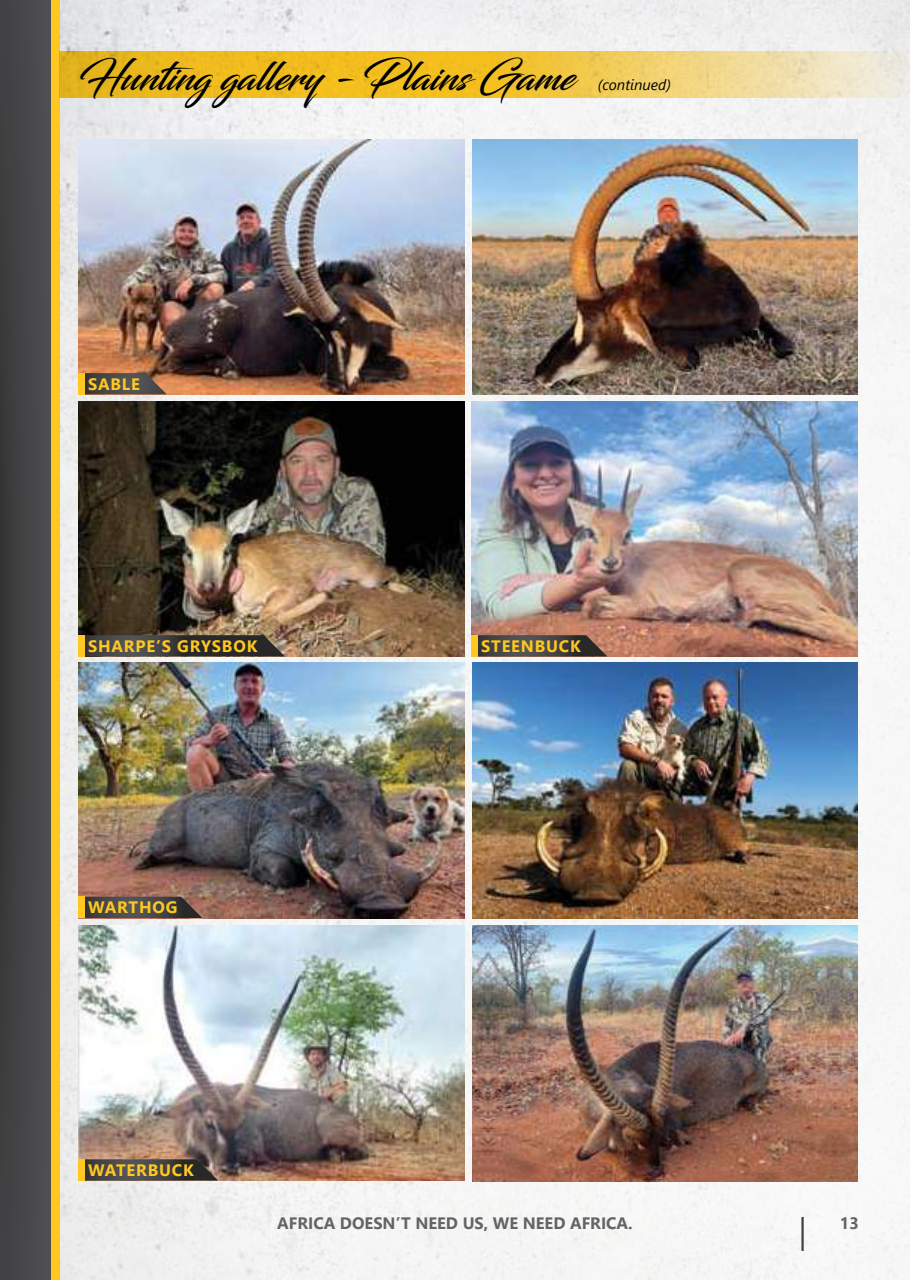
<style>
.page{position:relative;width:910px;height:1280px;background:#fff}
.page>*{position:absolute;margin:0;border:0;box-sizing:border-box;transform-origin:0 0}
.t1{font:39px "Blacksword";color:#000}
.t2{font:700 16.5px "Segoe UI";letter-spacing:.05em;color:#ffc820}
.t3{font:700 16.5px "Segoe UI";color:#636466}
.t4{font:italic 15px "Segoe UI";color:#000}
</style>
<div class="page">
<img style="left:60px;top:0;width:850px;height:1280px">
<div style="left:0;top:0;width:51px;height:1280px;background:linear-gradient(to right,#3a393b,#4f5052)"></div>
<div style="left:51px;top:0;width:9px;height:1280px;background:#ffc820"></div>
<hr style="left:801px;top:1217px;width:3px;height:34px;background:#414042">
<svg style="left:60px;top:51px;width:850px;height:47px;background:#efc850"></svg>
<img style="left:490px;top:926px;width:343px;height:255px">
<img style="left:472px;top:926px;width:18px;height:255px">
<img style="left:833px;top:926px;width:25px;height:255px">
<img style="left:79px;top:401px;width:386px;height:255px">
<img style="left:472px;top:401px;width:386px;height:255px">
<svg style="left:85px;top:635px;width:200px;height:21px;background:#3d3c3c"></svg>
<svg style="left:478px;top:635px;width:129px;height:21px;background:#4c4645"></svg>
<div style="left:79px;top:635px;width:6px;height:21px;background:#ffc820"></div>
<div style="left:472px;top:635px;width:6px;height:21px;background:#ffc820"></div>
<img style="left:79px;top:663px;width:386px;height:255px">
<img style="left:472px;top:663px;width:386px;height:255px">
<svg style="left:85px;top:897px;width:117px;height:21px;background:#4b4647"></svg>
<div style="left:79px;top:897px;width:6px;height:21px;background:#ffc820"></div>
<img style="left:79px;top:925px;width:385px;height:255px">
<svg style="left:85px;top:1159px;width:133px;height:21px;background:#474445"></svg>
<div style="left:79px;top:1159px;width:6px;height:21px;background:#ffc820"></div>
<img style="left:79px;top:139px;width:386px;height:255px">
<img style="left:472px;top:139px;width:386px;height:255px">
<svg style="left:85px;top:373px;width:82px;height:21px;background:#59504b"></svg>
<div style="left:79px;top:373px;width:6px;height:21px;background:#ffc820"></div>
<h1 class="t1" style="left:79px;top:53px;width:498px">Hunting gallery - Plains Game</h1>
<p class="t4" style="left:598px;top:70px;width:74px">(continued)</p>
<p class="t2" style="left:88px;top:368px;width:53px">SABLE</p>
<p class="t2" style="left:88px;top:630px;width:171px">SHARPE’S GRYSBOK</p>
<p class="t2" style="left:481px;top:630px;width:101px">STEENBUCK</p>
<p class="t2" style="left:88px;top:892px;width:91px">WARTHOG</p>
<p class="t2" style="left:88px;top:1154px;width:107px">WATERBUCK</p>
<p class="t3" style="left:277px;top:1207px;width:357px">AFRICA DOESN’T NEED US, WE NEED AFRICA.</p>
<p class="t3" style="left:840px;top:1207px;width:20px">13</p>
</div>
